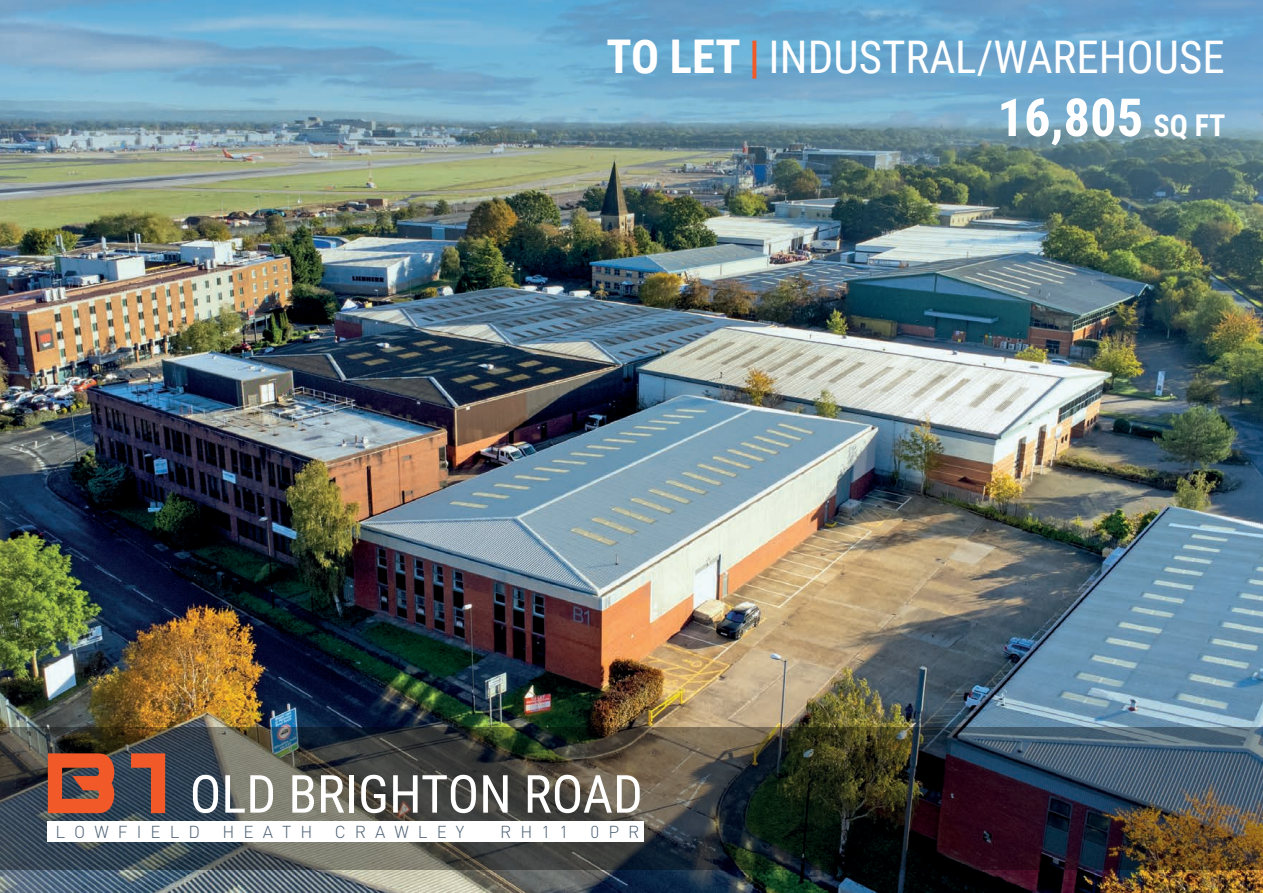
<style>
.page{position:relative;width:1263px;height:893px;background:#fff}
.page>*{position:absolute;margin:0;border:0;box-sizing:border-box;transform-origin:0 0}
.t1{font:52.5px "Roboto Condensed";color:#fff}
.t2{font:700 52.5px "Roboto Condensed";color:#fff}
.t3{font:45px "Roboto Condensed";color:#fff}
.t4{font:300 17.1px "DIN";letter-spacing:.53em;color:#4c6073}
.s1{font-weight:700;font-size:46.5px}
.s2{font-weight:700;color:#f15929}
.s3{font-size:30px}
.s4{font-family:"BD Nippori";font-size:78.15px;color:#f15929}
</style>
<div class="page">
<img style="left:0;top:0;width:1263px;height:893px">
<img style="left:0;top:727px;width:1263px;height:143px">
<div style="left:48px;top:821px;width:596px;height:20px;background:#fff"></div>
<h2 class="t3" style="left:606px;top:26px;width:620px"><span class="s1">TO LET</span> <span class="s2">|</span> INDUSTRAL/WAREHOUSE</h2>
<h1 class="t2" style="left:997px;top:81px;width:230px">16,805 <span class="s3">SQ FT</span></h1>
<h1 class="t1" style="left:48px;top:757px;width:597px"><span class="s4">B 1</span> OLD BRIGHTON ROAD</h1>
<p class="t4" style="left:55px;top:821px;width:146px">LOWFIELD</p>
<p class="t4" style="left:223px;top:821px;width:91px">HEATH</p>
<p class="t4" style="left:335px;top:821px;width:131px">CRAWLEY</p>
<p class="t4" style="left:500px;top:821px;width:69px">RH11</p>
<p class="t4" style="left:590px;top:821px;width:50px">0PR</p>
</div>
